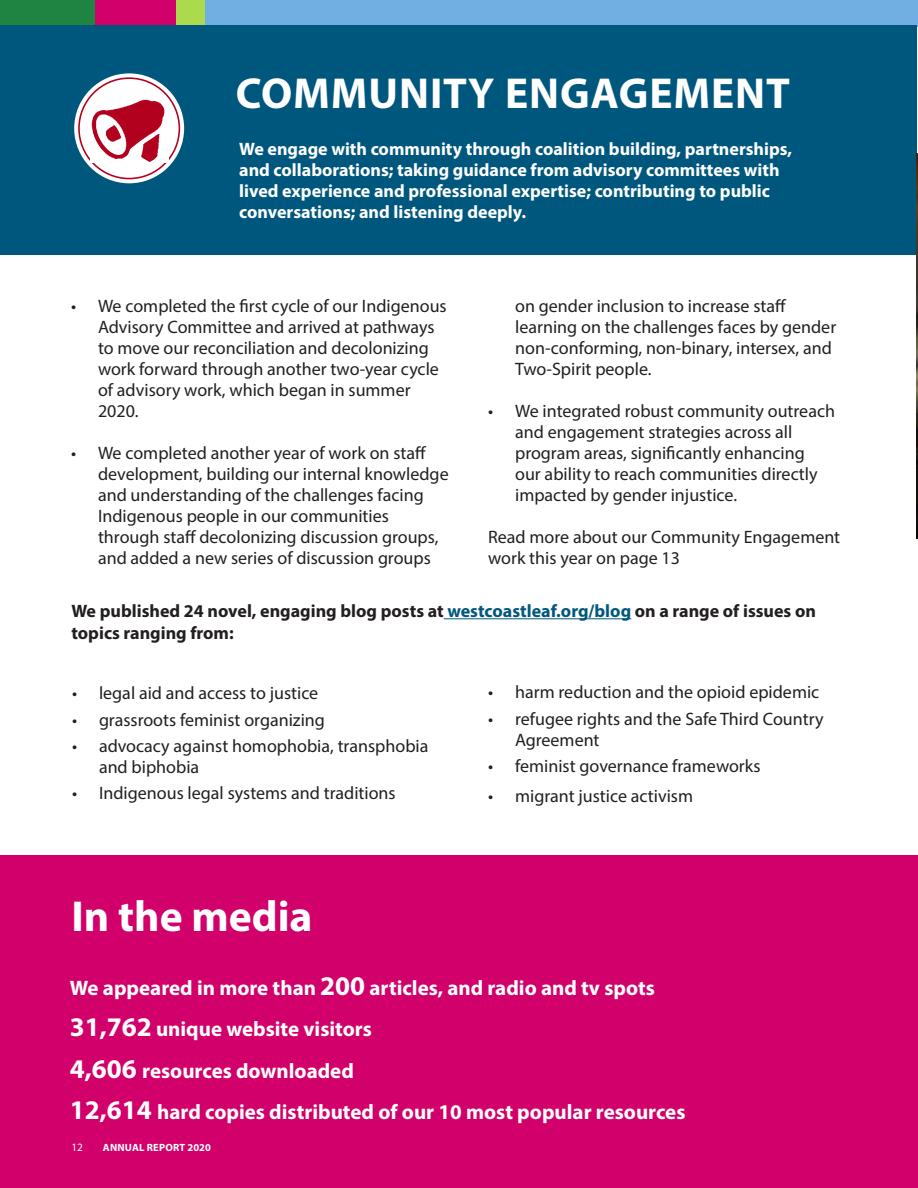
<style>
.page{position:relative;width:918px;height:1188px;background:#fff}
.page>*{position:absolute;margin:0;border:0;box-sizing:border-box;transform-origin:0 0}
.sidebar_medium_white{font:700 43.5px "Myriad Pro";letter-spacing:.02em;color:#fff}
.sidebar_medium_white-2{font:700 43.5px "Myriad Pro";color:#fff}
.t1{font:700 21px "Myriad Pro";color:#fff}
.t2{font:18px/21px "Myriad Pro";color:#231f20}
.sidebar_medium_white-3{font:700 18px/21px "Myriad Pro";color:#fff}
.t3{font:700 18px/21.6px "Myriad Pro";color:#231f20}
.t4{font:11.25px "Myriad Pro";color:#fff}
.folio{font:700 10.5px "Myriad Pro";letter-spacing:.02em;color:#fff}
.s1{color:#00577d}
.s2{font-size:27px}
</style>
<div class="page">
<div style="left:0;top:0;width:95px;height:27px;background:#1f8442"></div>
<div style="left:95px;top:0;width:81px;height:27px;background:#d1006b"></div>
<div style="left:176px;top:0;width:30px;height:27px;background:#abda4e"></div>
<div style="left:206px;top:0;width:712px;height:27px;background:#71afe2"></div>
<div style="left:0;top:26px;width:917px;height:229px;background:#00577d"></div>
<svg style="left:74px;top:73px;width:110px;height:110px"></svg>
<div style="left:79px;top:78px;width:100px;height:101px;background:#fff;border-radius:50%"></div>
<div style="left:78px;top:77px;width:102px;height:102px;border:2px solid #b2011e;border-radius:50%"></div>
<img style="left:90px;top:99px;width:79px;height:63px">
<div style="left:0;top:855px;width:918px;height:333px;background:#d1006b"></div>
<img style="left:917px;top:153px;width:1px;height:386px">
<hr style="left:444px;top:618px;width:187px;height:1px;background:#00577d">
<p class="sidebar_medium_white" style="left:236px;top:65px;width:556px">COMMUNITY ENGAGEMENT</p>
<p class="sidebar_medium_white-3" style="left:239px;top:138px;width:554px">We engage with community through coalition building, partnerships, and collaborations; taking guidance from advisory committees with lived experience and professional expertise; contributing to public conversations; and listening deeply.</p>
<p class="t2" style="left:98px;top:295px;width:350px;text-indent:-27px">• We completed the first cycle of our Indigenous Advisory Committee and arrived at pathways to move our reconciliation and decolonizing work forward through another two-year cycle of advisory work, which began in summer 2020.</p>
<p class="t2" style="left:98px;top:442px;width:352px;text-indent:-27px">• We completed another year of work on staff development, building our internal knowledge and understanding of the challenges facing Indigenous people in our communities through staff decolonizing discussion groups, and added a new series of discussion groups</p>
<p class="t2" style="left:515px;top:295px;width:323px">on gender inclusion to increase staff learning on the challenges faces by gender non-conforming, non-binary, intersex, and Two-Spirit people.</p>
<p class="t2" style="left:515px;top:400px;width:321px;text-indent:-27px">• We integrated robust community outreach and engagement strategies across all program areas, significantly enhancing<br>our ability to reach communities directly impacted by gender injustice.</p>
<p class="t2" style="left:488px;top:526px;width:354px">Read more about our Community Engagement work this year on page 13</p>
<p class="t3" style="left:71px;top:600px;width:746px">We published 24 novel, engaging blog posts at <span class="s1">westcoastleaf.org/blog</span> on a range of issues on topics ranging from:</p>
<p class="t2" style="left:72px;top:683px;width:248px">• legal aid and access to justice</p>
<p class="t2" style="left:72px;top:709px;width:254px">• grassroots feminist organizing</p>
<p class="t2" style="left:99px;top:734px;width:331px;line-height:21.6px;text-indent:-27px">• advocacy against homophobia, transphobia and biphobia</p>
<p class="t2" style="left:72px;top:782px;width:325px">• Indigenous legal systems and traditions</p>
<p class="sidebar_medium_white-2" style="left:71px;top:888px;width:243px">In the media</p>
<p class="t2" style="left:488px;top:682px;width:333px">• harm reduction and the opioid epidemic</p>
<p class="t2" style="left:515px;top:707px;width:310px;line-height:21.6px;text-indent:-27px">• refugee rights and the Safe Third Country<br>Agreement</p>
<p class="t2" style="left:488px;top:755px;width:274px">• feminist governance frameworks</p>
<p class="t2" style="left:488px;top:785px;width:206px">• migrant justice activism</p>
<p class="t1" style="left:70px;top:974px;width:587px">We appeared in more than <span class="s2">200</span> articles, and radio and tv spots</p>
<p class="t1" style="left:70px;top:1016px;width:304px"><span class="s2">31,762</span> unique website visitors</p>
<p class="t1" style="left:70px;top:1057px;width:286px"><span class="s2">4,606</span> resources downloaded</p>
<p class="t1" style="left:70px;top:1098px;width:617px"><span class="s2">12,614</span> hard copies distributed of our 10 most popular resources</p>
<p class="t4" style="left:71px;top:1140px;width:13px">12</p>
<p class="folio" style="left:103px;top:1141px;width:109px">ANNUAL REPORT 2020</p>
</div>
